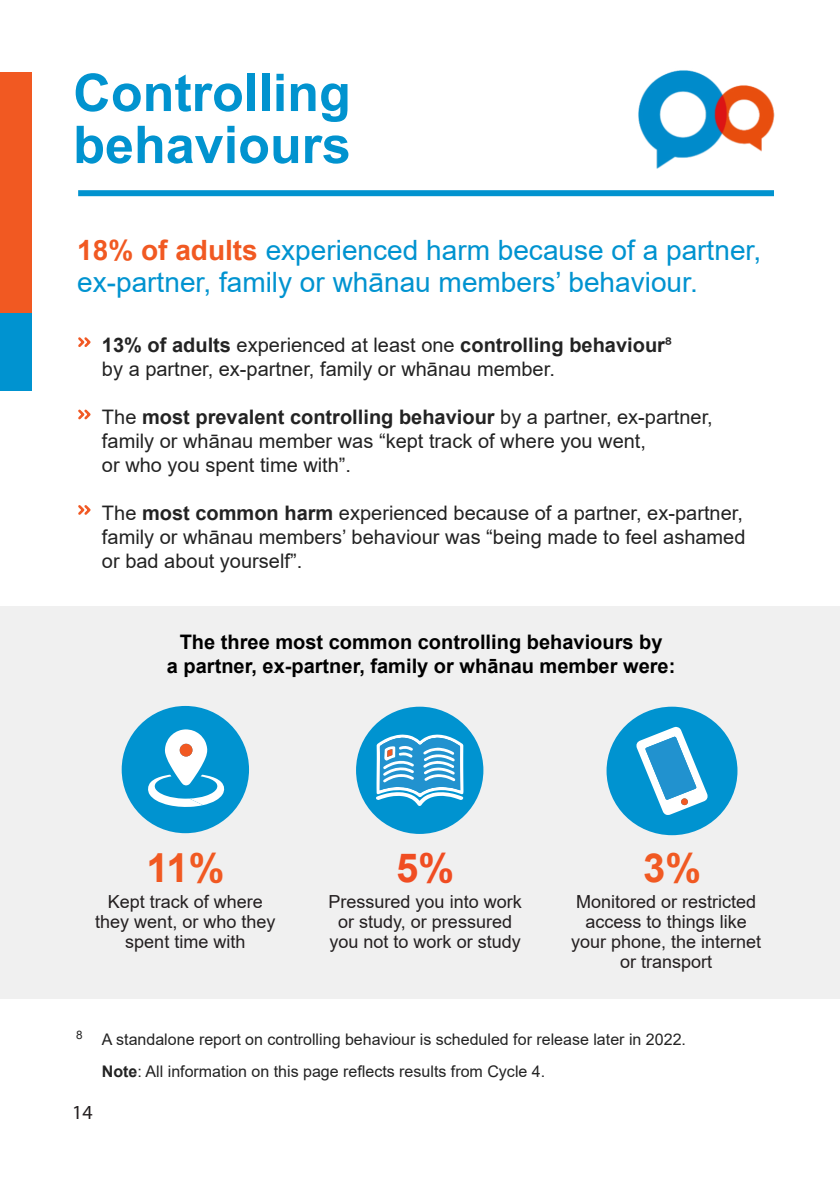
<style>
.page{position:relative;width:840px;height:1191px;background:#fff}
.page>*{position:absolute;margin:0;border:0;box-sizing:border-box;transform-origin:0 0}
.t1{font:700 52px "Arial";color:#0193cf}
.t2{font:700 40px "Arial";color:#f15922}
.t3{font:700 40px "Arial";color:#f04d22}
.t4{font:28px/32px "Arial";color:#0093d0}
.t5{font:20px/24px "Arial";color:#232323}
.t6{font:700 20px "Arial";color:#000}
.t7{font:700 20px "Arial";color:#232323}
.t8{font:20px "Myriad Pro";color:#231f20}
.t9{font:18px/20px "Arial";color:#231f20;text-align:center}
.t10{font:16px "Arial";color:#232323}
.t11{font:11.6px "Arial";color:#232323}
.s1{font-weight:700;color:#f15922}
.s2{font-weight:400}
.s3{font-weight:700}
</style>
<div class="page">
<div style="left:0;top:72px;width:31px;height:244px;background:#f15922"></div>
<div style="left:0;top:313px;width:31px;height:77px;background:#0093d0"></div>
<img style="left:638px;top:70px;width:137px;height:99px">
<svg style="left:78px;top:337px;width:13px;height:10px"></svg>
<svg style="left:78px;top:505px;width:13px;height:10px"></svg>
<div style="left:78px;top:190px;width:695px;height:6px;background:#0193cf"></div>
<div style="left:0;top:606px;width:839px;height:392px;background:#f0f0f0"></div>
<svg style="left:78px;top:409px;width:13px;height:11px"></svg>
<div style="left:122px;top:706px;width:127px;height:127px;background:#0093d0;border-radius:50%"></div>
<svg style="left:148px;top:729px;width:77px;height:78px"></svg>
<div style="left:356px;top:706px;width:127px;height:128px;background:#0093d0;border-radius:50%"></div>
<svg style="left:376px;top:734px;width:87px;height:72px"></svg>
<div style="left:606px;top:706px;width:131px;height:129px;background:#0093d0;border-radius:50%"></div>
<svg style="left:636px;top:727px;width:72px;height:88px"></svg>
<svg style="left:680px;top:798px;width:7px;height:7px"></svg>
<div style="left:179px;top:743px;width:13px;height:13px;background:#f15922;border-radius:50%"></div>
<p class="t1" style="left:73px;top:56px;width:279px">Controlling</p>
<p class="t1" style="left:73px;top:108px;width:279px">behaviours</p>
<p class="t4" style="left:77px;top:234px;width:685px"><span class="s1">18% of adults</span> experienced harm because of a partner, ex-partner, family or whānau members’ behaviour.</p>
<p class="t7" style="left:102px;top:331px;width:571px">13% of adults <span class="s2">experienced at least one</span> controlling behaviour<span class="s2">⁸</span></p>
<p class="t5" style="left:102px;top:357px;width:454px">by a partner, ex-partner, family or whānau member.</p>
<p class="t5" style="left:102px;top:405px;width:612px">The <span class="s3">most prevalent controlling behaviour</span> by a partner, ex-partner, family or whānau member was “kept track of where you went,</p>
<p class="t5" style="left:102px;top:453px;width:250px">or who you spent time with”.</p>
<p class="t5" style="left:102px;top:501px;width:644px">The <span class="s3">most common harm</span> experienced because of a partner, ex-partner, family or whānau members’ behaviour was “being made to feel ashamed or bad about yourself”.</p>
<p class="t6" style="left:180px;top:627px;width:484px">The three most common controlling behaviours by</p>
<p class="t6" style="left:167px;top:651px;width:509px">a partner, ex-partner, family or whānau member were:</p>
<p class="t2" style="left:146px;top:840px;width:79px">11%</p>
<p class="t3" style="left:396px;top:840px;width:59px">5%</p>
<p class="t2" style="left:642px;top:840px;width:59px">3%</p>
<p class="t9" style="left:108px;top:891px;width:157px">Kept track of where</p>
<p class="t9" style="left:95px;top:911px;width:182px">they went, or who they</p>
<p class="t9" style="left:125px;top:931px;width:122px">spent time with</p>
<p class="t9" style="left:328px;top:891px;width:195px">Pressured you into work or study, or pressured</p>
<p class="t9" style="left:329px;top:931px;width:193px">you not to work or study</p>
<p class="t9" style="left:575px;top:891px;width:182px">Monitored or restricted access to things like</p>
<p class="t9" style="left:570px;top:931px;width:192px">your phone, the internet</p>
<p class="t9" style="left:619px;top:951px;width:94px">or transport</p>
<p class="t11" style="left:76px;top:1027px;width:8px">8</p>
<p class="t10" style="left:102px;top:1028px;width:585px">A standalone report on controlling behaviour is scheduled for release later in 2022.</p>
<p class="t10" style="left:102px;top:1060px;width:444px"><span class="s3">Note</span>: All information on this page reflects results from Cycle 4.</p>
<p class="t8" style="left:72px;top:1100px;width:22px">14</p>
</div>
